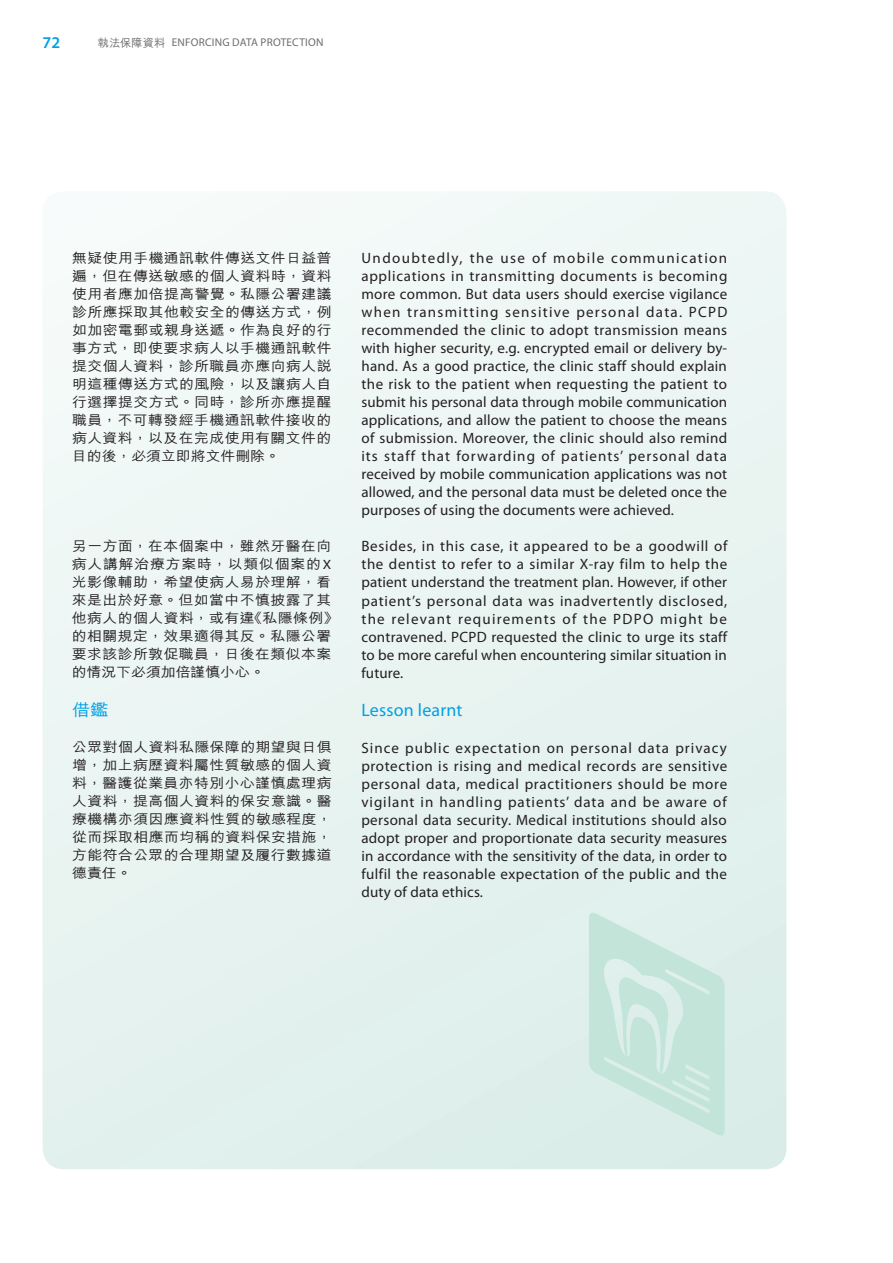
<style>
.page{position:relative;width:893px;height:1263px;background:#fff}
.page>*{position:absolute;margin:0;border:0;box-sizing:border-box;transform-origin:0 0}
.t1{font:18px "Myriad Pro";letter-spacing:.01em;color:#00a1e3}
.t2{font:600 16.5px "Myriad Pro";color:#00a1e3}
.t3{font:500 16.5px "M Hei HK";color:#00a1e3;scale:1.1 1}
.t4{font:15px/18px "Myriad Pro";letter-spacing:.01em;color:#231f20;text-align:justify}
.t5{font:500 13.5px/18px "M Hei HK";letter-spacing:.03em;color:#231f20;text-align:justify;scale:1.1 1}
.t6{font:11.25px "Myriad Pro";letter-spacing:.02em;color:#6c6d70}
.s1{font-family:"M Hei HK";font-weight:500}
.s2{font-family:"Myriad Pro";font-weight:400}
</style>
<div class="page">
<div style="left:43px;top:191px;width:743px;height:978px;background:#e9f4f1;border-radius:21px"></div>
<svg style="left:589px;top:912px;width:136px;height:224px"></svg>
<p class="t2" style="left:43px;top:32px;width:19px">72</p>
<p class="t6" style="left:98px;top:36px;width:227px"><span class="s1">執法保障資料</span> Enforcing Data Protection</p>
<p class="t5" style="left:72px;top:248px;width:238px">無疑使用手機通訊軟件傳送文件日益普遍，但在傳送敏感的個人資料時，資料使用者應加倍提高警覺。私隱公署建議診所應採取其他較安全的傳送方式，例如加密電郵或親身送遞。作為良好的行事方式，即使要求病人以手機通訊軟件提交個人資料，診所職員亦應向病人說明這種傳送方式的風險，以及讓病人自行選擇提交方式。同時，診所亦應提醒職員，不可轉發經手機通訊軟件接收的病人資料，以及在完成使用有關文件的目的後，必須立即將文件刪除。</p>
<p class="t5" style="left:72px;top:536px;width:244px;text-align:left">另一方面，在本個案中，雖然牙醫在向病人講解治療方案時，以類似個案的<span class="s2">X</span>光影像輔助，希望使病人易於理解，看來是出於好意。但如當中不慎披露了其他病人的個人資料，或有違《私隱條例》的相關規定，效果適得其反。私隱公署要求該診所敦促職員，日後在類似本案的情況下必須加倍謹慎小心。</p>
<p class="t3" style="left:72px;top:698px;width:35px">借鑑</p>
<p class="t5" style="left:72px;top:737px;width:237px">公眾對個人資料私隱保障的期望與日俱增，加上病歷資料屬性質敏感的個人資料，醫護從業員亦特別小心謹慎處理病人資料，提高個人資料的保安意識。醫療機構亦須因應資料性質的敏感程度，從而採取相應而均稱的資料保安措施，方能符合公眾的合理期望及履行數據道德責任。</p>
<p class="t4" style="left:361px;top:249px;width:367px">Undoubtedly, the use of mobile communication applications in transmitting documents is becoming more common. But data users should exercise vigilance when transmitting sensitive personal data. PCPD recommended the clinic to adopt transmission means with higher security, e.g. encrypted email or delivery by&shy;hand. As a good practice, the clinic staff should explain the risk to the patient when requesting the patient to submit his personal data through mobile communication applications, and allow the patient to choose the means of submission. Moreover, the clinic should also remind its staff that forwarding of patients’ personal data received by mobile communication applications was not allowed, and the personal data must be deleted once the purposes of using the documents were achieved.</p>
<p class="t4" style="left:361px;top:537px;width:368px">Besides, in this case, it appeared to be a goodwill of the dentist to refer to a similar X-ray film to help the patient understand the treatment plan. However, if other patient’s personal data was inadvertently disclosed, the relevant requirements of the PDPO might be contravened. PCPD requested the clinic to urge its staff to be more careful when encountering similar situation in future.</p>
<p class="t1" style="left:361px;top:699px;width:103px">Lesson learnt</p>
<p class="t4" style="left:361px;top:738px;width:367px">Since public expectation on personal data privacy protection is rising and medical records are sensitive personal data, medical practitioners should be more vigilant in handling patients’ data and be aware of personal data security. Medical institutions should also adopt proper and proportionate data security measures in accordance with the sensitivity of the data, in order to fulfil the reasonable expectation of the public and the duty of data ethics.</p>
</div>
